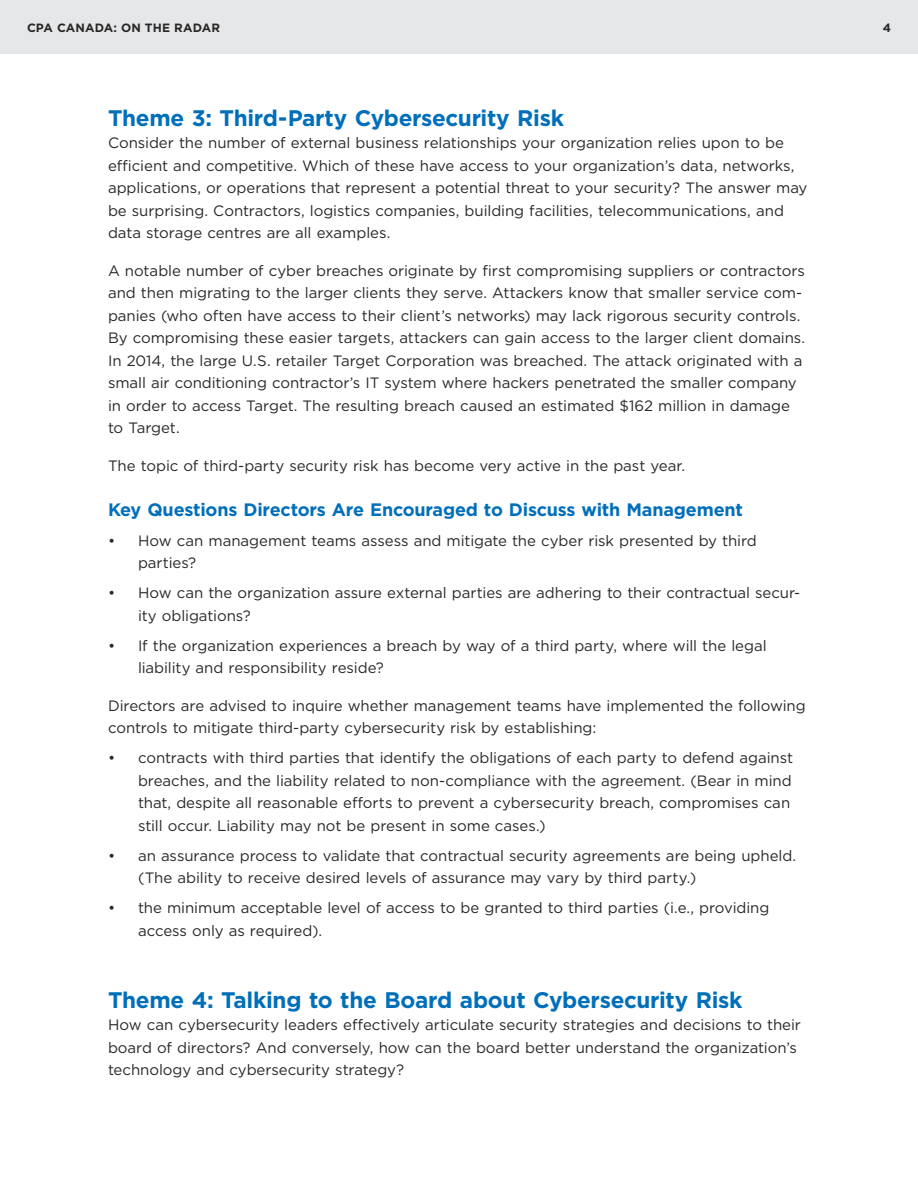
<style>
.page{position:relative;width:918px;height:1188px;background:#fff}
.page>*{position:absolute;margin:0;border:0;box-sizing:border-box;transform-origin:0 0}
.t1{font:700 22.5px "Gotham";letter-spacing:-.015em;color:#006fba}
.t2{font:700 18px "Gotham";letter-spacing:-.01em;color:#006fba}
.t3{font:15px/22.5px "Gotham";letter-spacing:-.005em;color:#292829}
.t4{font:700 12px "Gotham";letter-spacing:.005em;color:#292829}
</style>
<div class="page">
<div style="left:0;top:0;width:918px;height:54px;background:#e6e7e8"></div>
<p class="t4" style="left:27px;top:20px;width:195px">CPA CANADA: ON THE RADAR</p>
<p class="t4" style="left:883px;top:20px;width:10px">4</p>
<h1 class="t1" style="left:108px;top:103px;width:458px">Theme 3: Third-Party Cybersecurity Risk</h1>
<p class="t3" style="left:108px;top:132px;width:701px">Consider the number of external business relationships your organization relies upon to be efficient and competitive. Which of these have access to your organization’s data, networks, applications, or operations that represent a potential threat to your security? The answer may be surprising. Contractors, logistics companies, building facilities, telecommunications, and data storage centres are all examples.</p>
<p class="t3" style="left:108px;top:259px;width:699px">A notable number of cyber breaches originate by first compromising suppliers or contractors and then migrating to the larger clients they serve. Attackers know that smaller service com&shy;panies (who often have access to their client’s networks) may lack rigorous security controls.<br>By compromising these easier targets, attackers can gain access to the larger client domains.<br>In 2014, the large U.S. retailer Target Corporation was breached. The attack originated with a small air conditioning contractor’s IT system where hackers penetrated the smaller company in order to access Target. The resulting breach caused an estimated $162 million in damage to Target.</p>
<p class="t3" style="left:108px;top:454px;width:579px">The topic of third-party security risk has become very active in the past year.</p>
<p class="t2" style="left:108px;top:498px;width:637px">Key Questions Directors Are Encouraged to Discuss with Management</p>
<p class="t3" style="left:138px;top:529px;width:620px;text-indent:-30px">• How can management teams assess and mitigate the cyber risk presented by third parties?</p>
<p class="t3" style="left:138px;top:582px;width:664px;text-indent:-30px">• How can the organization assure external parties are adhering to their contractual secur&shy;ity obligations?</p>
<p class="t3" style="left:138px;top:634px;width:630px;text-indent:-30px">• If the organization experiences a breach by way of a third party, where will the legal liability and responsibility reside?</p>
<p class="t3" style="left:108px;top:694px;width:699px">Directors are advised to inquire whether management teams have implemented the following controls to mitigate third-party cybersecurity risk by establishing:</p>
<p class="t3" style="left:138px;top:747px;width:657px;text-indent:-30px">• contracts with third parties that identify the obligations of each party to defend against breaches, and the liability related to non-compliance with the agreement. (Bear in mind that, despite all reasonable efforts to prevent a cybersecurity breach, compromises can still occur. Liability may not be present in some cases.)</p>
<p class="t3" style="left:138px;top:844px;width:660px;text-indent:-30px">• an assurance process to validate that contractual security agreements are being upheld. (The ability to receive desired levels of assurance may vary by third party.)</p>
<p class="t3" style="left:138px;top:897px;width:633px;text-indent:-30px">• the minimum acceptable level of access to be granted to third parties (i.e., providing access only as required).</p>
<h1 class="t1" style="left:108px;top:985px;width:636px">Theme 4: Talking to the Board about Cybersecurity Risk</h1>
<p class="t3" style="left:108px;top:1014px;width:695px">How can cybersecurity leaders effectively articulate security strategies and decisions to their board of directors? And conversely, how can the board better understand the organization’s technology and cybersecurity strategy?</p>
</div>
